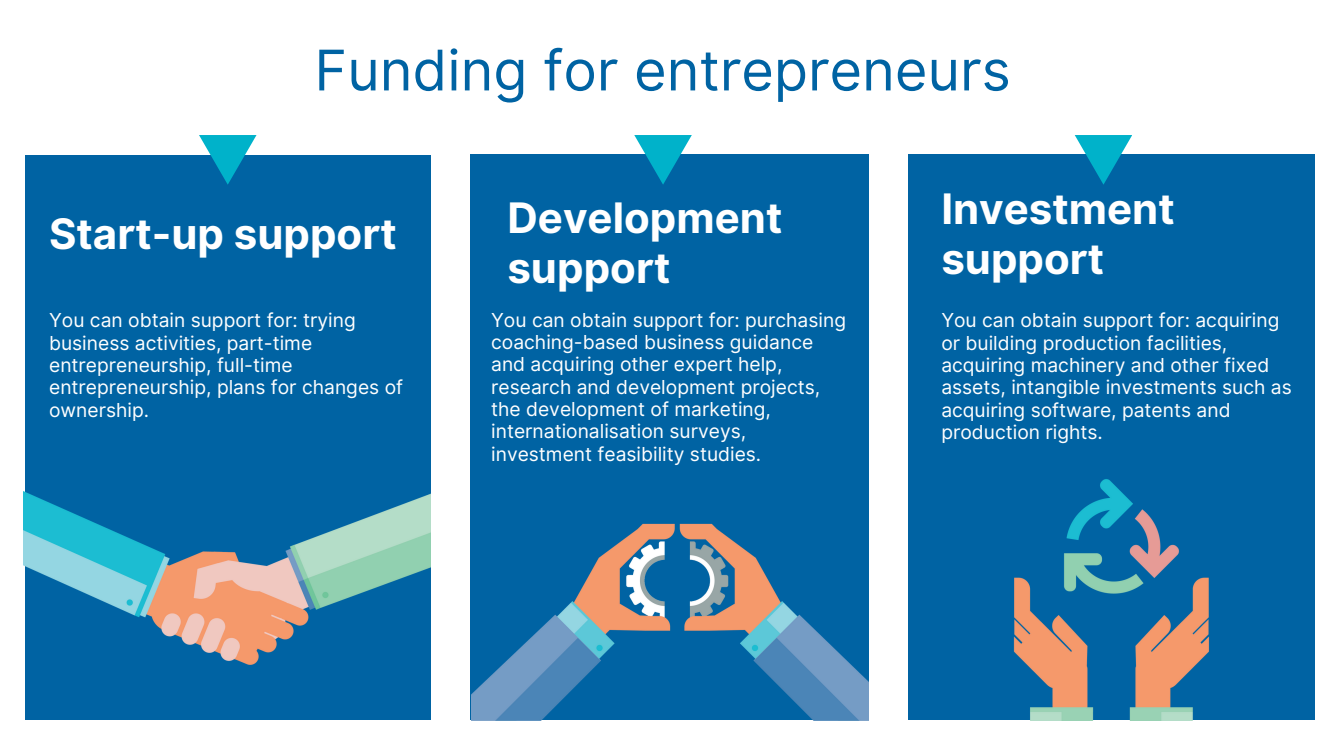
<style>
.page{position:relative;width:1339px;height:745px;background:#fff}
.page>*{position:absolute;margin:0;border:0;box-sizing:border-box;transform-origin:0 0}
.t1{font:56px "Inter";color:#0063a3}
.t2{font:700 42px/49.9px "Inter";color:#fff}
.t3{font:19.25px/22.4px "Inter";color:#fff}
</style>
<div class="page">
<div style="left:25px;top:154px;width:406px;height:565px;background:#0063a3"></div>
<div style="left:470px;top:154px;width:399px;height:565px;background:#0063a3"></div>
<div style="left:909px;top:154px;width:406px;height:565px;background:#0063a3"></div>
<svg style="left:199px;top:135px;width:57px;height:49px"></svg>
<svg style="left:634px;top:135px;width:58px;height:49px"></svg>
<svg style="left:1075px;top:135px;width:57px;height:49px"></svg>
<img style="left:471px;top:523px;width:398px;height:196px">
<img style="left:924px;top:479px;width:374px;height:241px">
<img style="left:24px;top:491px;width:407px;height:174px">
<p class="t1" style="left:314px;top:37px;width:698px">Funding for entrepreneurs</p>
<p class="t2" style="left:49px;top:209px;width:349px">Start-up support</p>
<h2 class="t3" style="left:49px;top:309px;width:355px">You can obtain support for: trying business activities, part-time entrepreneurship, full-time entrepreneurship, plans for changes of ownership.</h2>
<p class="t2" style="left:507px;top:193px;width:276px">Development support</p>
<p class="t3" style="left:491px;top:308px;width:356px">You can obtain support for: purchasing coaching-based business guidance and acquiring other expert help, research and development projects, the development of marketing, internationalisation surveys, investment feasibility studies.</p>
<h2 class="t2" style="left:941px;top:184px;width:235px">Investment support</h2>
<p class="t3" style="left:941px;top:309px;width:352px">You can obtain support for: acquiring or building production facilities, acquiring machinery and other fixed assets, intangible investments such as acquiring software, patents and production rights.</p>
</div>
